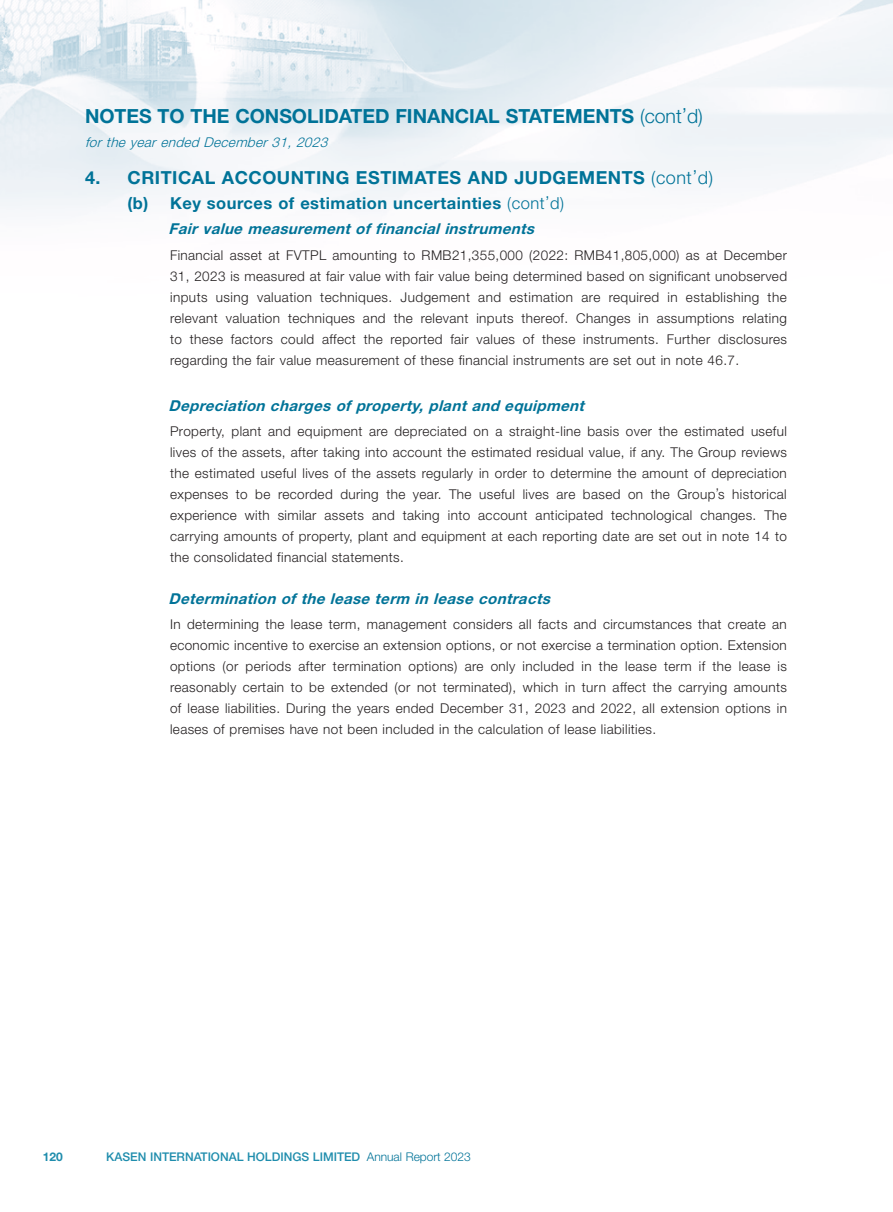
<style>
.page{position:relative;width:893px;height:1212px;background:#fff}
.page>*{position:absolute;margin:0;border:0;box-sizing:border-box;transform-origin:0 0}
.t1{font:700 19.5px "Helvetica Neue LT Std";color:#007398}
.Heading_1{font:700 18px "Helvetica Neue LT Std";letter-spacing:.03em;color:#007398}
.Heading_2{font:700 16.5px "Helvetica Neue LT Std";letter-spacing:.03em;color:#007398}
.Heading_3{font:italic 700 15px "Helvetica Neue LT Std";color:#007398}
.Body_Text{font:300 13.5px/21px "Helvetica Neue LT Std";letter-spacing:.03em;color:#231f20;text-align:justify}
.t2{font:italic 300 13.5px "Helvetica Neue LT Std";color:#007398}
.t3{font:500 12px "Helvetica Neue LT Std";color:#1f8dad}
.t4{font:700 12px "Helvetica Neue LT Std";color:#1f8dad}
.s1{font-weight:300}
.s2{font-weight:300;color:#007398}
</style>
<div class="page">
<img style="left:0;top:0;width:893px;height:210px">
<h1 class="t1" style="left:85px;top:104px;width:619px">NOTES TO THE CONSOLIDATED FINANCIAL STATEMENTS <span class="s1">(cont’d)</span></h1>
<p class="t2" style="left:85px;top:134px;width:248px">forthe yearended December31,2023</p>
<p class="Heading_1" style="left:85px;top:166px;width:630px">4. CRITICAL ACCOUNTING ESTIMATES AND JUDGEMENTS <span class="s1">(cont’d)</span></p>
<p class="Heading_2" style="left:128px;top:193px;width:438px">(b) Key sources of estimation uncertainties <span class="s1">(cont’d)</span></p>
<p class="Heading_3" style="left:169px;top:220px;width:372px">Fairvalue measurementoffinancialinstruments</p>
<p class="Body_Text" style="left:170px;top:244px;width:618px">Financial asset at FVTPL amounting to RMB21,355,000 (2022: RMB41,805,000) as at December 31, 2023 is measured at fair value with fair value being determined based on significant unobserved inputs using valuation techniques. Judgement and estimation are required in establishing the relevant valuation techniques and the relevant inputs thereof. Changes in assumptions relating to these factors could affect the reported fair values of these instruments. Further disclosures regarding the fair value measurement of these financial instruments are set out in note 46.7.</p>
<p class="Heading_3" style="left:169px;top:396px;width:421px">Depreciation charges ofproperty,plantand equipment</p>
<p class="Body_Text" style="left:170px;top:420px;width:618px">Property, plant and equipment are depreciated on a straight-line basis over the estimated useful lives of the assets, after taking into account the estimated residual value, if any. The Group reviews the estimated useful lives of the assets regularly in order to determine the amount of depreciation expenses to be recorded during the year. The useful lives are based on the Group’s historical experience with similar assets and taking into account anticipated technological changes. The carrying amounts of property, plant and equipment at each reporting date are set out in note 14 to the consolidated financial statements.</p>
<p class="Heading_3" style="left:169px;top:589px;width:388px">Determination ofthe lease term in lease contracts</p>
<p class="Body_Text" style="left:170px;top:614px;width:618px">In determining the lease term, management considers all facts and circumstances that create an economic incentive to exercise an extension options, or not exercise a termination option. Extension options (or periods after termination options) are only included in the lease term if the lease is reasonably certain to be extended (or not terminated), which in turn affect the carrying amounts of lease liabilities. During the years ended December 31, 2023 and 2022, all extension options in leases of premises have not been included in the calculation of lease liabilities.</p>
<p class="t4" style="left:43px;top:1149px;width:21px">120</p>
<p class="t3" style="left:106px;top:1150px;width:366px">KASEN INTERNATIONAL HOLDINGS LIMITED <span class="s2">Annual Report 2023</span></p>
</div>
